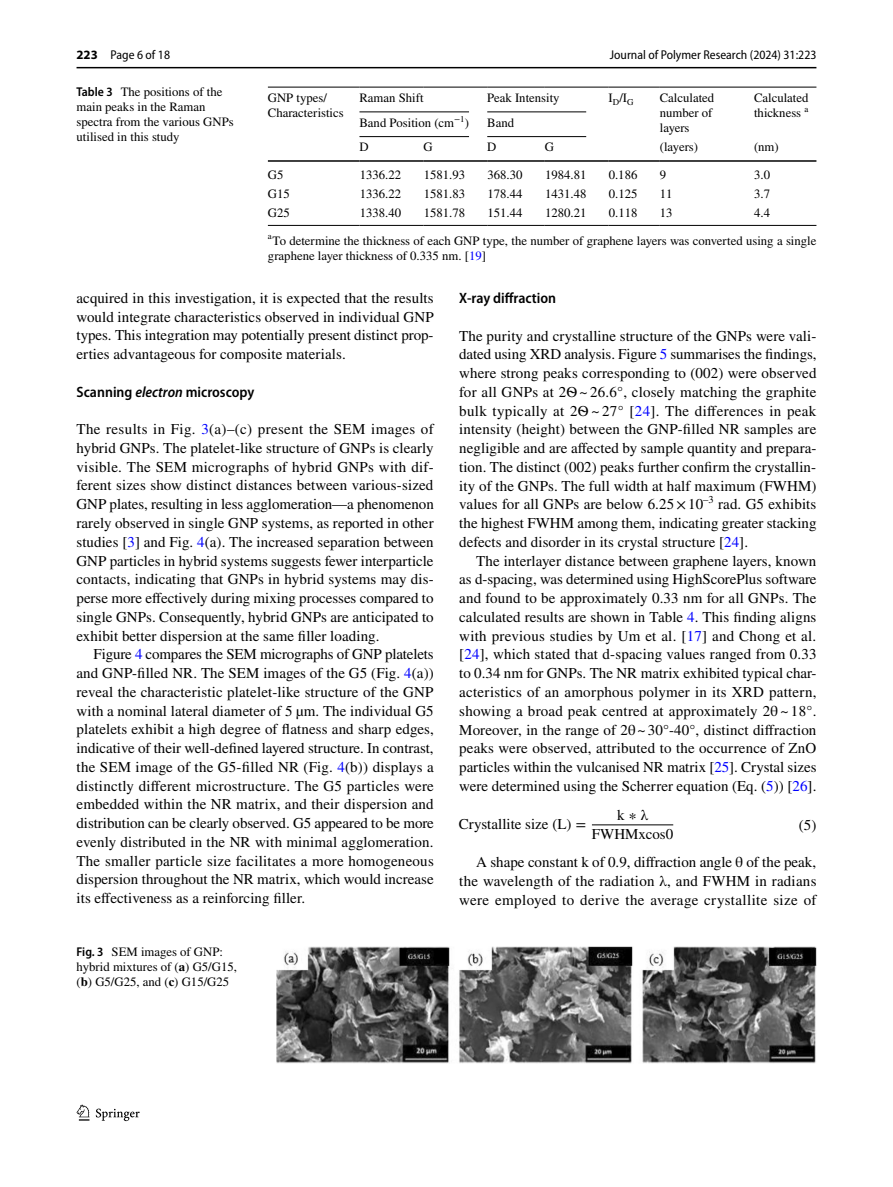
<style>
.page{position:relative;width:893px;height:1187px;background:#fff}
.page>*{position:absolute;margin:0;border:0;box-sizing:border-box;transform-origin:0 0}
.t1{font:15px/18.8px "STIX";letter-spacing:.005em;color:#000;text-align:justify}
.t2{font:600 semi-condensed 15px "Myriad Pro";color:#000}
.t3{font:15px "STIX General Regular 9";color:#000}
.t4{font:15px "STIX Math Regular 7";color:#000}
.t5{font:12.75px/15px "STIX";color:#000}
.t6{font:semi-condensed 12.75px "Myriad Pro";color:#000}
.s1{font-weight:700;font-stretch:normal}
.s2{font-family:"Myriad Pro";font-weight:600;font-stretch:semi-condensed}
.s3{color:#00f}
.s4{font-style:italic}
.s5{font-weight:700}
.s6{font-family:"STIX General Regular 9"}
.s7{font-family:"STIX Math Regular 7"}
</style>
<div class="page">
<hr style="left:77px;top:67px;width:739px;height:1px;background:#000">
<svg style="left:77px;top:1104px;width:12px;height:16px"></svg>
<svg style="left:96px;top:1108px;width:44px;height:12px"></svg>
<hr style="left:592px;top:824px;width:81px;height:1px;background:#000">
<hr style="left:268px;top:87px;width:91px;height:1px;background:#000">
<hr style="left:359px;top:87px;width:64px;height:1px;background:#000">
<hr style="left:423px;top:87px;width:64px;height:1px;background:#000">
<hr style="left:487px;top:87px;width:58px;height:1px;background:#000">
<hr style="left:545px;top:87px;width:64px;height:1px;background:#000">
<hr style="left:609px;top:87px;width:51px;height:1px;background:#000">
<hr style="left:660px;top:87px;width:94px;height:1px;background:#000">
<hr style="left:754px;top:87px;width:62px;height:1px;background:#000">
<hr style="left:268px;top:160px;width:91px;height:2px;background:#000">
<hr style="left:359px;top:160px;width:64px;height:2px;background:#000">
<hr style="left:423px;top:160px;width:64px;height:2px;background:#000">
<hr style="left:487px;top:160px;width:58px;height:2px;background:#000">
<hr style="left:545px;top:160px;width:64px;height:2px;background:#000">
<hr style="left:609px;top:160px;width:51px;height:2px;background:#000">
<hr style="left:660px;top:160px;width:94px;height:2px;background:#000">
<hr style="left:754px;top:160px;width:62px;height:2px;background:#000">
<hr style="left:268px;top:225px;width:91px;height:1px;background:#000">
<hr style="left:359px;top:225px;width:64px;height:1px;background:#000">
<hr style="left:423px;top:225px;width:64px;height:1px;background:#000">
<hr style="left:487px;top:225px;width:58px;height:1px;background:#000">
<hr style="left:545px;top:225px;width:64px;height:1px;background:#000">
<hr style="left:609px;top:225px;width:51px;height:1px;background:#000">
<hr style="left:660px;top:225px;width:94px;height:1px;background:#000">
<hr style="left:754px;top:225px;width:62px;height:1px;background:#000">
<hr style="left:359px;top:111px;width:110px;height:1px;background:#000">
<hr style="left:487px;top:111px;width:99px;height:1px;background:#000">
<hr style="left:359px;top:136px;width:110px;height:1px;background:#000">
<hr style="left:487px;top:136px;width:99px;height:1px;background:#000">
<img style="left:276px;top:946px;width:540px;height:117px">
<p class="t6" style="left:77px;top:48px;width:95px"><span class="s1">223</span> Page 6 of 18</p>
<p class="t6" style="left:610px;top:48px;width:208px">Journal of Polymer Research (2024) 31:223</p>
<p class="t5" style="left:77px;top:85px;width:159px"><span class="s2">Table 3</span> The positions of the main peaks in the Raman spectra from the various GNPs utilised in this study</p>
<p class="t5" style="left:268px;top:91px;width:77px">GNP types/<br>Characteristics</p>
<p class="t5" style="left:359px;top:91px;width:66px">Raman Shift</p>
<p class="t5" style="left:487px;top:91px;width:74px">Peak Intensity</p>
<p class="t5" style="left:609px;top:91px;width:26px">I<sub>D</sub>/I<sub>G</sub></p>
<p class="t5" style="left:660px;top:91px;width:56px">Calculated number of layers</p>
<p class="t5" style="left:754px;top:91px;width:56px">Calculated thickness <sup>a</sup></p>
<p class="t5" style="left:359px;top:116px;width:111px">Band Position (cm<sup>−1</sup>)</p>
<p class="t5" style="left:487px;top:116px;width:28px">Band</p>
<p class="t5" style="left:359px;top:140px;width:11px">D</p>
<p class="t5" style="left:423px;top:140px;width:11px">G</p>
<p class="t5" style="left:487px;top:140px;width:11px">D</p>
<p class="t5" style="left:545px;top:140px;width:11px">G</p>
<p class="t5" style="left:660px;top:140px;width:40px">(layers)</p>
<p class="t5" style="left:754px;top:140px;width:26px">(nm)</p>
<p class="t5" style="left:268px;top:168px;width:17px">G5</p>
<p class="t5" style="left:360px;top:168px;width:43px">1336.22</p>
<p class="t5" style="left:424px;top:168px;width:43px">1581.93</p>
<p class="t5" style="left:487px;top:168px;width:37px">368.30</p>
<p class="t5" style="left:545px;top:168px;width:43px">1984.81</p>
<p class="t5" style="left:609px;top:168px;width:30px">0.186</p>
<p class="t5" style="left:660px;top:168px;width:8px">9</p>
<p class="t5" style="left:754px;top:168px;width:17px">3.0</p>
<p class="t5" style="left:268px;top:187px;width:23px">G15</p>
<p class="t5" style="left:360px;top:187px;width:43px">1336.22</p>
<p class="t5" style="left:424px;top:187px;width:43px">1581.83</p>
<p class="t5" style="left:487px;top:187px;width:37px">178.44</p>
<p class="t5" style="left:545px;top:187px;width:43px">1431.48</p>
<p class="t5" style="left:609px;top:187px;width:30px">0.125</p>
<p class="t5" style="left:660px;top:187px;width:14px">11</p>
<p class="t5" style="left:754px;top:187px;width:17px">3.7</p>
<p class="t5" style="left:268px;top:206px;width:23px">G25</p>
<p class="t5" style="left:360px;top:206px;width:43px">1338.40</p>
<p class="t5" style="left:424px;top:206px;width:43px">1581.78</p>
<p class="t5" style="left:487px;top:206px;width:37px">151.44</p>
<p class="t5" style="left:545px;top:206px;width:43px">1280.21</p>
<p class="t5" style="left:609px;top:206px;width:30px">0.118</p>
<p class="t5" style="left:660px;top:206px;width:14px">13</p>
<p class="t5" style="left:754px;top:206px;width:17px">4.4</p>
<p class="t5" style="left:268px;top:234px;width:550px"><sup>a</sup>To determine the thickness of each GNP type, the number of graphene layers was converted using a single graphene layer thickness of 0.335 nm. [<span class="s3">19</span>]</p>
<p class="t1" style="left:77px;top:289px;width:359px">acquired in this investigation, it is expected that the results would integrate characteristics observed in individual GNP types. This integration may potentially present distinct prop&shy;erties advantageous for composite materials.</p>
<p class="t2" style="left:77px;top:383px;width:179px">Scanning <span class="s4">electron</span> microscopy</p>
<p class="t1" style="left:77px;top:421px;width:359px">The results in Fig. <span class="s3">3</span>(a)–(c) present the SEM images of hybrid GNPs. The platelet-like structure of GNPs is clearly visible. The SEM micrographs of hybrid GNPs with dif&shy;ferent sizes show distinct distances between various-sized GNP plates, resulting in less agglomeration—a phenomenon rarely observed in single GNP systems, as reported in other studies [<span class="s3">3</span>] and Fig. <span class="s3">4</span>(a). The increased separation between GNP particles in hybrid systems suggests fewer interparticle contacts, indicating that GNPs in hybrid systems may dis&shy;perse more effectively during mixing processes compared to single GNPs. Consequently, hybrid GNPs are anticipated to exhibit better dispersion at the same filler loading.</p>
<p class="t1" style="left:77px;top:646px;width:359px;text-indent:17px">Figure <span class="s3">4</span> compares the SEM micrographs of GNP platelets and GNP-filled NR. The SEM images of the G5 (Fig. <span class="s3">4</span>(a)) reveal the characteristic platelet-like structure of the GNP with a nominal lateral diameter of 5 µm. The individual G5 platelets exhibit a high degree of flatness and sharp edges, indicative of their well-defined layered structure. In contrast, the SEM image of the G5-filled NR (Fig. <span class="s3">4</span>(b)) displays a distinctly different microstructure. The G5 particles were embedded within the NR matrix, and their dispersion and distribution can be clearly observed. G5 appeared to be more evenly distributed in the NR with minimal agglomeration.<br>The smaller particle size facilitates a more homogeneous dispersion throughout the NR matrix, which would increase its effectiveness as a reinforcing filler.</p>
<p class="t5" style="left:77px;top:944px;width:162px"><span class="s2">Fig. 3</span> SEM images of GNP: hybrid mixtures of (<span class="s5">a</span>) G5/G15, (<span class="s5">b</span>) G5/G25, and (<span class="s5">c</span>) G15/G25</p>
<p class="t2" style="left:459px;top:290px;width:98px">X‑ray diffraction</p>
<p class="t1" style="left:459px;top:327px;width:359px">The purity and crystalline structure of the GNPs were vali&shy;dated using XRD analysis. Figure <span class="s3">5</span> summarises the findings, where strong peaks corresponding to (002) were observed for all GNPs at 2Ѳ ~ 26.6°, closely matching the graphite bulk typically at 2Ѳ ~ 27° [<span class="s3">24</span>]. The differences in peak intensity (height) between the GNP-filled NR samples are negligible and are affected by sample quantity and prepara&shy;tion. The distinct (002) peaks further confirm the crystallin&shy;ity of the GNPs. The full width at half maximum (FWHM) values for all GNPs are below 6.25× -10<sup>–3</sup> rad. G5 exhibits the highest FWHM among them, indicating greater stacking defects and disorder in its crystal structure [<span class="s3">24</span>].</p>
<p class="t1" style="left:459px;top:552px;width:359px;text-indent:17px">The interlayer distance between graphene layers, known as d-spacing, was determined using HighScorePlus software and found to be approximately 0.33 nm for all GNPs. The calculated results are shown in Table <span class="s3">4</span>. This finding aligns with previous studies by Um et al. [<span class="s3">17</span>] and Chong et al. [<span class="s3">24</span>], which stated that d-spacing values ranged from 0.33 to 0.34 nm for GNPs. The NR matrix exhibited typical char&shy;acteristics of an amorphous polymer in its XRD pattern, showing a broad peak centred at approximately 2θ ~ 18°.<br>Moreover, in the range of 2θ ~ 30°-40°, distinct diffraction peaks were observed, attributed to the occurrence of ZnO particles within the vulcanised NR matrix [<span class="s3">25</span>]. Crystal sizes were determined using the Scherrer equation (Eq. (<span class="s3">5</span>)) [<span class="s3">26</span>].</p>
<p class="t4" style="left:617px;top:809px;width:33px"><span class="s6">k</span>∗λ</p>
<p class="t3" style="left:592px;top:828px;width:83px">FWHMxcos0</p>
<p class="t3" style="left:459px;top:818px;width:129px">Crystallite size <span class="s7">(</span>L<span class="s7">) =</span></p>
<p class="t1" style="left:799px;top:816px;width:19px">(5)</p>
<p class="t1" style="left:459px;top:854px;width:359px;text-indent:17px">A shape constant k of 0.9, diffraction angle θ of the peak, the wavelength of the radiation λ, and FWHM in radians were employed to derive the average crystallite size of</p>
</div>
